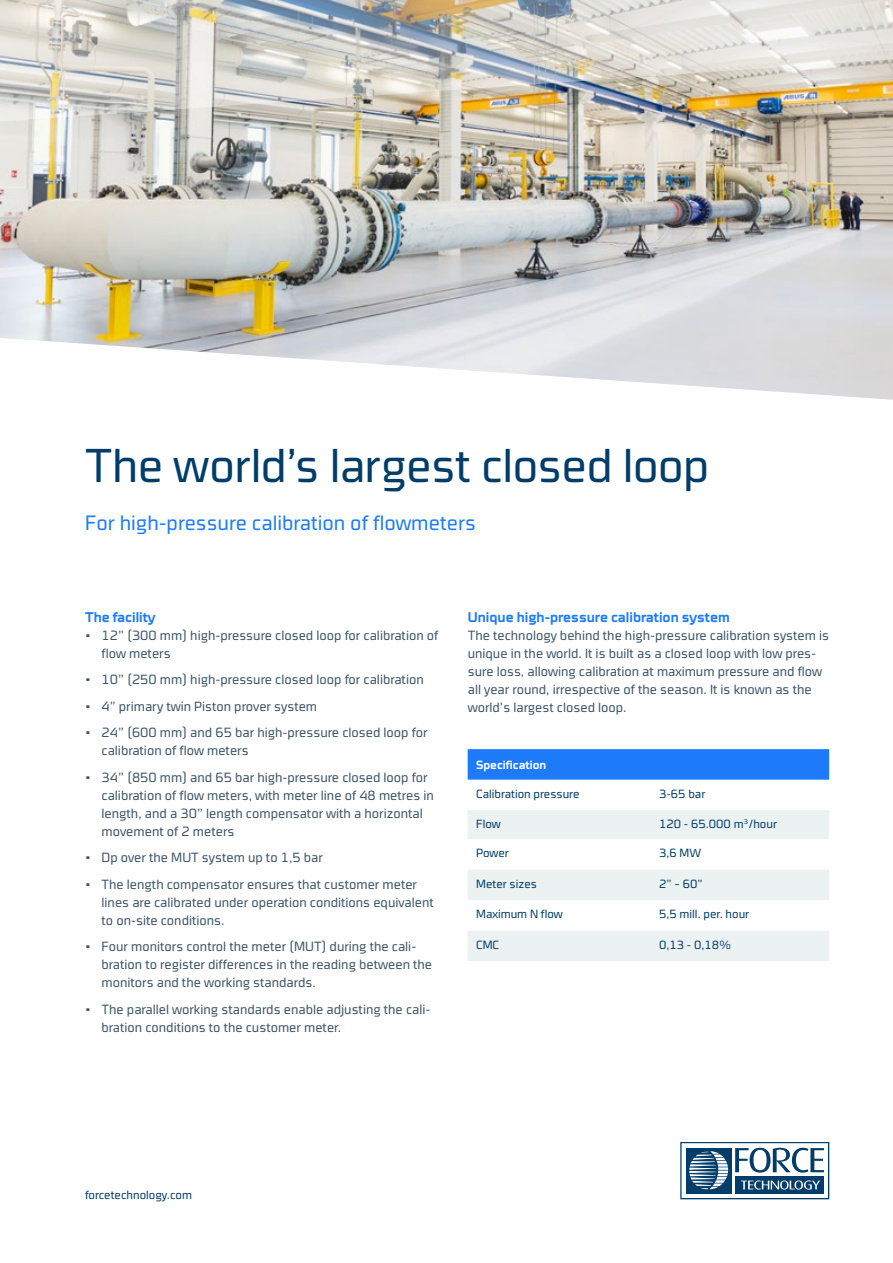
<style>
.page{position:relative;width:893px;height:1263px;background:#fff}
.page>*{position:absolute;margin:0;border:0;box-sizing:border-box;transform-origin:0 0}
.t1{font:300 condensed 48px "Cube OT";letter-spacing:-.02em;color:#003d68}
.t2{font:300 condensed 21px "Cube OT";color:#1d7bfa}
.t3{font:700 14.25px "Cube OT";color:#1d7bfa}
.t4{font:300 condensed 13.5px/18px "Cube OT";color:#3d5567}
.t5{font:300 condensed 12px "Cube OT";color:#003d68}
.t6{font:700 12px "Cube OT";color:#fff}
</style>
<div class="page">
<svg style="left:680px;top:1142px;width:149px;height:57px"></svg>
<img style="left:0;top:123px;width:893px;height:277px">
<img style="left:0;top:0;width:893px;height:123px">
<div style="left:468px;top:749px;width:361px;height:31px;background:#1d7bfa"></div>
<svg style="left:468px;top:810px;width:361px;height:151px;fill:#ecf1f2"></svg>
<h1 class="t1" style="left:85px;top:439px;width:626px">The world’s largest closed loop</h1>
<h2 class="t2" style="left:85px;top:511px;width:392px">For high-pressure calibration of flowmeters</h2>
<p class="t3" style="left:85px;top:608px;width:72px">The facility</p>
<p class="t4" style="left:102px;top:626px;width:338px;text-indent:-17px">• 12” (300 mm) high-pressure closed loop for calibration of flow meters</p>
<p class="t4" style="left:85px;top:671px;width:340px">• 10” (250 mm) high-pressure closed loop for calibration</p>
<p class="t4" style="left:85px;top:697px;width:234px">• 4” primary twin Piston prover system</p>
<p class="t4" style="left:102px;top:724px;width:327px;text-indent:-17px">• 24” (600 mm) and 65 bar high-pressure closed loop for calibration of flow meters</p>
<p class="t4" style="left:102px;top:768px;width:334px;text-indent:-17px">• 34” (850 mm) and 65 bar high-pressure closed loop for calibration of flow meters, with meter line of 48 metres in length, and a 30” length compensator with a horizontal movement of 2 meters</p>
<p class="t4" style="left:85px;top:849px;width:239px">• Dp over the MUT system up to 1,5 bar</p>
<p class="t4" style="left:102px;top:875px;width:334px;text-indent:-17px">• The length compensator ensures that customer meter lines are calibrated under operation conditions equivalent to on-site conditions.</p>
<p class="t4" style="left:102px;top:938px;width:332px;text-indent:-17px">• Four monitors control the meter (MUT) during the cali&shy;bration to register differences in the reading between the monitors and the working standards.</p>
<p class="t4" style="left:102px;top:1000px;width:330px;text-indent:-17px">• The parallel working standards enable adjusting the cali&shy;bration conditions to the customer meter.</p>
<p class="t3" style="left:468px;top:608px;width:264px">Unique high-pressure calibration system</p>
<p class="t4" style="left:468px;top:626px;width:363px">The technology behind the high-pressure calibration system is unique in the world. It is built as a closed loop with low pres&shy;sure loss, allowing calibration at maximum pressure and flow all year round, irrespective of the season. It is known as the world’s largest closed loop.</p>
<p class="t6" style="left:476px;top:758px;width:72px">Specification</p>
<p class="t5" style="left:476px;top:787px;width:105px">Calibration pressure</p>
<p class="t5" style="left:659px;top:787px;width:48px">3-65 bar</p>
<p class="t5" style="left:476px;top:817px;width:26px">Flow</p>
<p class="t5" style="left:659px;top:817px;width:119px">120 - 65.000 m<sup>3</sup>/hour</p>
<p class="t5" style="left:476px;top:846px;width:34px">Power</p>
<p class="t5" style="left:659px;top:846px;width:44px">3,6 MW</p>
<p class="t5" style="left:476px;top:877px;width:62px">Meter sizes</p>
<p class="t5" style="left:659px;top:877px;width:45px">2” – 60”</p>
<p class="t5" style="left:476px;top:907px;width:88px">Maximum N flow</p>
<p class="t5" style="left:659px;top:907px;width:92px">5,5 mill. per. hour</p>
<p class="t5" style="left:476px;top:938px;width:25px">CMC</p>
<p class="t5" style="left:659px;top:938px;width:74px">0,13 - 0,18%</p>
<p class="t5" style="left:85px;top:1188px;width:108px">forcetechnology.com</p>
</div>
